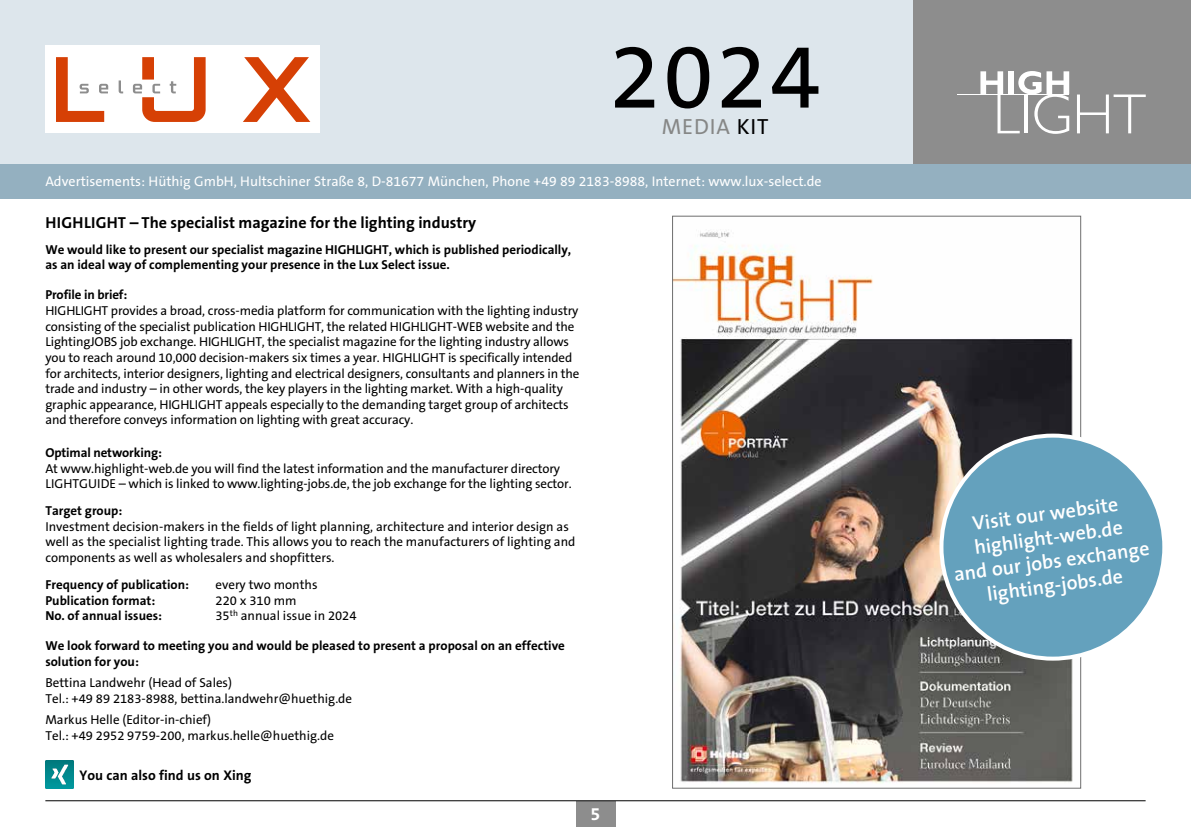
<style>
.page{position:relative;width:1191px;height:840px;background:#fff}
.page>*{position:absolute;margin:0;border:0;box-sizing:border-box;transform-origin:0 0}
.t1{font:92px "The Sans Os F";color:#000}
.t2{font:22px "The Sans Os F";letter-spacing:.04em;color:#868786}
.t3{font:600 20px/24px "The Sans Os F";color:#fff;text-align:center}
.t4{font:700 18px "The Sans Os F";color:#fff}
.t5{font:700 16px "The Sans Os F";color:#000}
.t6{font:14px "The Sans Os F";color:#fff}
.t7{font:700 14px "The Sans Os F";color:#000}
.t8{font:13px/15.6px "The Sans Os F";letter-spacing:-.01em;color:#000}
.t9{font:700 13px/15.6px "The Sans Os F";color:#000}
.s1{color:#000}
</style>
<div class="page">
<div style="left:0;top:0;width:1191px;height:164px;background:#dde6ec"></div>
<div style="left:913px;top:0;width:278px;height:198px;background:#8d8d8d"></div>
<div style="left:575px;top:800px;width:40px;height:25px;background:#8d8d8d"></div>
<hr style="left:45px;top:799px;width:1100px;height:1px;background:#000">
<div style="left:0;top:164px;width:1191px;height:34px;background:#94b0c0"></div>
<div style="left:45px;top:45px;width:275px;height:88px;background:#fff"></div>
<svg style="left:56px;top:57px;width:254px;height:65px"></svg>
<img style="left:674px;top:231px;width:399px;height:553px">
<svg style="left:1077px;top:94px;width:68px;height:39px"></svg>
<svg style="left:980px;top:71px;width:89px;height:63px"></svg>
<hr style="left:957px;top:94px;width:112px;height:1px;background:#fff">
<img style="left:45px;top:760px;width:28px;height:27px">
<div style="left:941px;top:435px;width:223px;height:223px;background:#64a1bd;border-radius:50%"></div>
<h1 class="t1" style="left:609px;top:17px;width:212px">2024</h1>
<h2 class="t2" style="left:662px;top:112px;width:108px">MEDIA <span class="s1">KIT</span></h2>
<p class="t6" style="left:45px;top:172px;width:778px">Advertisements: Hüthig GmbH, Hultschiner Straße 8, D-81677 München, Phone +49 89 2183-8988, Internet: www.lux-select.de</p>
<p class="t5" style="left:45px;top:212px;width:432px">HIGHLIGHT – The specialist magazine for the lighting industry</p>
<p class="t9" style="left:45px;top:241px;width:527px">We would like to present our specialist magazine HIGHLIGHT, which is published periodically, as an ideal way of complementing your presence in the Lux Select issue.</p>
<p class="t9" style="left:45px;top:287px;width:83px">Profile in brief:</p>
<p class="t8" style="left:45px;top:303px;width:536px">HIGHLIGHT provides a broad, cross-media platform for communication with the lighting industry consisting of the specialist publication HIGHLIGHT, the related HIGHLIGHT-WEB website and the LightingJOBS job exchange. HIGHLIGHT, the specialist magazine for the lighting industry allows you to reach around 10,000 decision-makers six times a year. HIGHLIGHT is specifically intended for architects, interior designers, lighting and electrical designers, consultants and planners in the trade and industry – in other words, the key players in the lighting market. With a high-quality graphic appearance, HIGHLIGHT appeals especially to the demanding target group of architects and therefore conveys information on lighting with great accuracy.</p>
<p class="t9" style="left:45px;top:444px;width:118px">Optimal networking:</p>
<p class="t8" style="left:45px;top:460px;width:528px">At www.highlight-web.de you will find the latest information and the manufacturer directory<br>LIGHTGUIDE – which is linked to www.lighting-jobs.de, the job exchange for the lighting sector.</p>
<p class="t9" style="left:45px;top:503px;width:78px">Target group:</p>
<p class="t8" style="left:45px;top:518px;width:531px">Investment decision-makers in the fields of light planning, architecture and interior design as well as the specialist lighting trade. This allows you to reach the manufacturers of lighting and components as well as wholesalers and shopfitters.</p>
<p class="t9" style="left:45px;top:576px;width:145px">Frequency of publication:</p>
<p class="t8" style="left:215px;top:576px;width:104px">every two months</p>
<p class="t9" style="left:45px;top:592px;width:111px">Publication format:</p>
<p class="t8" style="left:215px;top:592px;width:82px">220 x 310 mm</p>
<p class="t9" style="left:45px;top:607px;width:118px">No. of annual issues:</p>
<p class="t8" style="left:215px;top:607px;width:143px">35<sup>th</sup> annual issue in 2024</p>
<p class="t9" style="left:45px;top:638px;width:521px">We look forward to meeting you and would be pleased to present a proposal on an effective solution for you:</p>
<p class="t8" style="left:45px;top:674px;width:308px">Bettina Landwehr (Head of Sales)<br>Tel.: +49 89 2183-8988, bettina.landwehr@huethig.de</p>
<p class="t8" style="left:45px;top:711px;width:290px">Markus Helle (Editor-in-chief)<br>Tel.: +49 2952 9759-200, markus.helle@huethig.de</p>
<p class="t7" style="left:80px;top:765px;width:173px">You can also find us on Xing</p>
<h3 class="t4" style="left:590px;top:802px;width:11px">5</h3>
<h3 class="t3" style="left:946px;top:515px;width:198px;rotate:-8deg">Visit our website highlight-web.de<br>and our jobs exchange lighting-jobs.de</h3>
</div>
